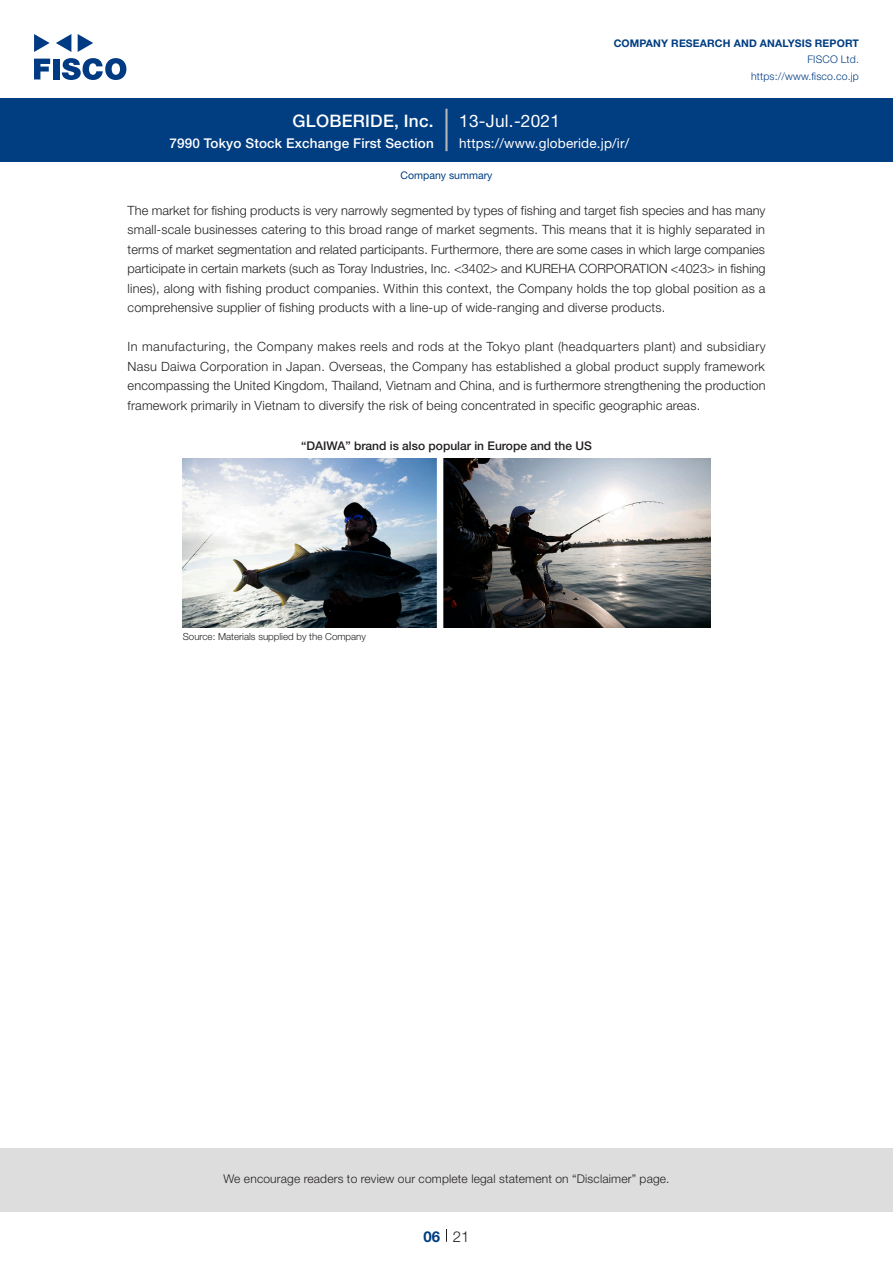
<style>
.page{position:relative;width:893px;height:1263px;background:#fff}
.page>*{position:absolute;margin:0;border:0;box-sizing:border-box;transform-origin:0 0}
.t1{font:500 17.25px "Helvetica Neue LT Std";letter-spacing:.015em;color:#fff}
.t2{font:17.25px "Helvetica Neue LT Std";letter-spacing:.015em;color:#fff}
.t3{font:300 15px "Helvetica Neue LT Std";color:#231f20}
.t4{font:700 15px "Helvetica Neue LT Std";color:#003d81}
.t5{font:500 13.5px "Helvetica Neue LT Std";letter-spacing:.015em;color:#fff}
.t6{font:13.5px "Helvetica Neue LT Std";letter-spacing:.015em;color:#fff}
.t7{font:300 12.75px/19.5px "Helvetica Neue LT Std";letter-spacing:.015em;color:#231f20;text-align:justify}
.t8{font:300 12px "Helvetica Neue LT Std";letter-spacing:.015em;color:#231f20}
.t9{font:500 12px "Helvetica Neue LT Std";color:#231f20}
.t10{font:700 10.5px "Helvetica Neue LT Std";letter-spacing:.015em;color:#003d81}
.t11{font:300 10.5px/16.5px "Helvetica Neue LT Std";letter-spacing:.015em;color:#003d81;text-align:right}
.t12{font:10.5px "Helvetica Neue LT Std";color:#003d81}
.t13{font:300 9.75px "Helvetica Neue LT Std";color:#231f20}
</style>
<div class="page">
<div style="left:0;top:1148px;width:893px;height:64px;background:#ddd"></div>
<svg style="left:34px;top:59px;width:16px;height:20px"></svg>
<div style="left:53px;top:59px;width:6px;height:20px;background:#003a83"></div>
<svg style="left:62px;top:58px;width:64px;height:22px"></svg>
<svg style="left:34px;top:34px;width:16px;height:18px"></svg>
<svg style="left:78px;top:34px;width:15px;height:18px"></svg>
<svg style="left:56px;top:34px;width:15px;height:18px"></svg>
<div style="left:0;top:98px;width:893px;height:64px;background:#003d81"></div>
<hr style="left:445px;top:109px;width:3px;height:42px;background:#b5b5b6">
<svg style="left:446px;top:1229px;width:1px;height:13px"></svg>
<img style="left:183px;top:459px;width:527px;height:169px">
<h1 class="t1" style="left:293px;top:110px;width:143px">GLOBERIDE, Inc.</h1>
<p class="t5" style="left:169px;top:135px;width:266px">7990 Tokyo Stock Exchange First Section</p>
<h1 class="t2" style="left:459px;top:110px;width:102px">13-Jul.-2021</h1>
<p class="t10" style="left:614px;top:37px;width:247px">COMPANY RESEARCH AND ANALYSIS REPORT</p>
<p class="t11" style="left:751px;top:51px;width:109px">FISCO Ltd. https://www.fisco.co j p.</p>
<p class="t6" style="left:459px;top:135px;width:172px">https://www.globeride j p. /i r/</p>
<p class="t12" style="left:401px;top:169px;width:93px">Company summary</p>
<p class="t7" style="left:128px;top:200px;width:640px">The market for fishing products is very narrowly segmented by types of fishing and target fish species and has many small-scale businesses catering to this broad range of market segments. This means that isit highly separated in terms of market segmentation and related participants. Furthermore, there are some cases in which large companies participate in certain markets (such as Toray Industries, Inc &lt;. 3402&gt; and KUREHA CORPORATION &lt;4023&gt; in fishing lines ,) along with fishing product companies. Within this context, the Company holds the top global position as a comprehensive supplier of fishing products with a line-up of wide-ranging and diverse products.</p>
<p class="t7" style="left:128px;top:337px;width:640px">In manufacturing, the Company makes reels and rods at the Tokyo plant (headquarters plant) and subsidiary Nasu Daiwa Corporation in Japan. Overseas, the Company has established a global product supply framework encompassing the United Kingdom, Thailand, Vietnam and China, and is furthermore strengthening the production framework primarily in Vietnam to diversify the risk of being concentrated in specific geographic areas.</p>
<p class="t9" style="left:301px;top:439px;width:292px">“DAIWA” brand is also popular in Europe and the US</p>
<p class="t13" style="left:183px;top:631px;width:185px">Source: Materials supplied by the Company</p>
<p class="t8" style="left:223px;top:1171px;width:448px">We encourage readers to review our complete legal statement on “Disclaimer” page.</p>
<p class="t4" style="left:423px;top:1227px;width:18px">06</p>
<p class="t3" style="left:453px;top:1227px;width:18px">21</p>
</div>
